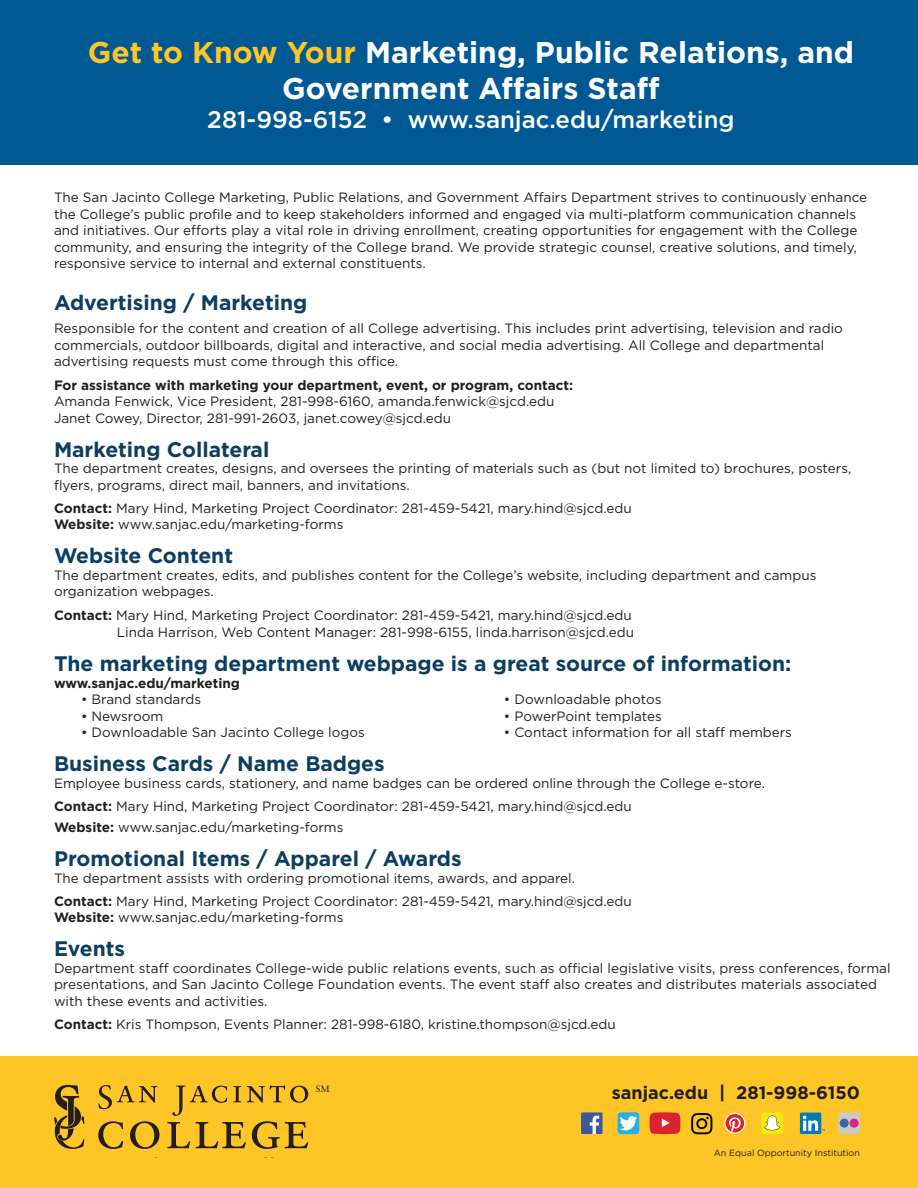
<style>
.page{position:relative;width:918px;height:1188px;background:#fff}
.page>*{position:absolute;margin:0;border:0;box-sizing:border-box;transform-origin:0 0}
.t1{font:700 30px/36px "Gotham";color:#fff;text-align:center}
.t2{font:500 24px "Gotham";color:#fff}
.t3{font:700 21px "Gotham";color:#0c3e61}
.t4{font:700 18px "Gotham";color:#231f20}
.t5{font:13.5px/16.5px "Gotham";color:#231f20}
.t6{font:700 13.5px "Gotham";color:#231f20}
.t7{font:9.3px "Sabon LT Std";color:#231f20}
.t8{font:9px "Gotham";color:#231f20}
.s1{color:#fec527}
.s2{color:#fec627}
.s3{font-weight:700}
</style>
<div class="page">
<div style="left:0;top:1056px;width:918px;height:132px;background:#fec527"></div>
<div style="left:0;top:0;width:918px;height:164px;background:#015993"></div>
<svg style="left:838px;top:1112px;width:22px;height:22px"></svg>
<div style="left:840px;top:1119px;width:9px;height:9px;background:#3b67a5;border-radius:50%"></div>
<div style="left:850px;top:1119px;width:9px;height:9px;background:#e02180;border-radius:50%"></div>
<svg style="left:724px;top:1113px;width:21px;height:21px"></svg>
<svg style="left:726px;top:1114px;width:18px;height:18px"></svg>
<svg style="left:618px;top:1112px;width:21px;height:22px"></svg>
<div style="left:581px;top:1112px;width:22px;height:22px;background:#3b5a9a"></div>
<svg style="left:590px;top:1116px;width:9px;height:18px"></svg>
<svg style="left:650px;top:1112px;width:30px;height:22px"></svg>
<div style="left:800px;top:1113px;width:21px;height:21px;background:#007bb6;border-radius:2px"></div>
<svg style="left:803px;top:1116px;width:22px;height:15px"></svg>
<div style="left:761px;top:1112px;width:22px;height:22px;background:#f0ea0d;border-radius:3px"></div>
<svg style="left:764px;top:1116px;width:16px;height:15px"></svg>
<svg style="left:691px;top:1113px;width:21px;height:21px"></svg>
<svg style="left:98px;top:1121px;width:25px;height:28px"></svg>
<svg style="left:130px;top:1121px;width:30px;height:28px"></svg>
<svg style="left:167px;top:1122px;width:23px;height:26px"></svg>
<svg style="left:196px;top:1122px;width:50px;height:26px"></svg>
<svg style="left:252px;top:1121px;width:56px;height:28px"></svg>
<svg style="left:54px;top:1085px;width:30px;height:64px"></svg>
<svg style="left:98px;top:1085px;width:59px;height:24px"></svg>
<svg style="left:172px;top:1085px;width:55px;height:31px"></svg>
<svg style="left:233px;top:1086px;width:8px;height:16px"></svg>
<svg style="left:247px;top:1085px;width:61px;height:18px"></svg>
<h1 class="t1" style="left:88px;top:35px;width:768px"><span class="s1">Get to</span> <span class="s2">Know</span> <span class="s1">Your</span> Marketing, Public Relations, and<br>Government Affairs Staff</h1>
<h2 class="t2" style="left:207px;top:106px;width:529px">281-998-6152 • www.sanjac.edu/marketing</h2>
<p class="t5" style="left:54px;top:189px;width:815px">The San Jacinto College Marketing, Public Relations, and Government Affairs Department strives to continuously enhance the College’s public profile and to keep stakeholders informed and engaged via multi-platform communication channels and initiatives. Our efforts play a vital role in driving enrollment, creating opportunities for engagement with the College community, and ensuring the integrity of the College brand. We provide strategic counsel, creative solutions, and timely, responsive service to internal and external constituents.</p>
<h3 class="t3" style="left:54px;top:289px;width:255px">Advertising / Marketing</h3>
<p class="t5" style="left:54px;top:320px;width:790px">Responsible for the content and creation of all College advertising. This includes print advertising, television and radio commercials, outdoor billboards, digital and interactive, and social media advertising. All College and departmental advertising requests must come through this office.</p>
<p class="t6" style="left:54px;top:376px;width:521px">For assistance with marketing your department, event, or program, contact:</p>
<p class="t5" style="left:54px;top:393px;width:502px">Amanda Fenwick, Vice President, 281-998-6160, amanda.fenwick@sjcd.edu<br>Janet Cowey, Director, 281-991-2603, janet.cowey@sjcd.edu</p>
<h3 class="t3" style="left:54px;top:435px;width:217px">Marketing Collateral</h3>
<p class="t5" style="left:54px;top:460px;width:799px">The department creates, designs, and oversees the printing of materials such as (but not limited to) brochures, posters, flyers, programs, direct mail, banners, and invitations.</p>
<p class="t5" style="left:54px;top:500px;width:579px"><span class="s3">Contact:</span> Mary Hind, Marketing Project Coordinator: 281-459-5421, mary.hind@sjcd.edu<br><span class="s3">Website:</span> www.sanjac.edu/marketing-forms</p>
<h3 class="t3" style="left:54px;top:542px;width:181px">Website Content</h3>
<p class="t5" style="left:54px;top:567px;width:764px">The department creates, edits, and publishes content for the College’s website, including department and campus organization webpages.</p>
<p class="t5" style="left:54px;top:606px;width:582px;line-height:17.2px;text-align:right"><span class="s3">Contact:</span> Mary Hind, Marketing Project Coordinator: 281-459-5421, mary.hind@sjcd.edu<br>Linda Harrison, Web Content Manager: 281-998-6155, linda.harrison@sjcd.edu</p>
<h3 class="t3" style="left:54px;top:650px;width:739px">The marketing department webpage is a great source of information:</h3>
<p class="t6" style="left:54px;top:674px;width:187px">www.sanjac.edu/marketing</p>
<p class="t5" style="left:81px;top:691px;width:122px">• Brand standards</p>
<p class="t5" style="left:81px;top:707px;width:84px">• Newsroom</p>
<p class="t5" style="left:81px;top:724px;width:285px">• Downloadable San Jacinto College logos</p>
<p class="t5" style="left:504px;top:691px;width:159px">• Downloadable photos</p>
<p class="t5" style="left:504px;top:707px;width:159px">• PowerPoint templates</p>
<p class="t5" style="left:504px;top:724px;width:290px">• Contact information for all staff members</p>
<h3 class="t3" style="left:54px;top:750px;width:332px">Business Cards / Name Badges</h3>
<p class="t5" style="left:54px;top:771px;width:713px;line-height:23.2px">Employee business cards, stationery, and name badges can be ordered online through the College e-store.<br><span class="s3">Contact:</span> Mary Hind, Marketing Project Coordinator: 281-459-5421, mary.hind@sjcd.edu</p>
<p class="t5" style="left:54px;top:819px;width:291px"><span class="s3">Website:</span> www.sanjac.edu/marketing-forms</p>
<h3 class="t3" style="left:54px;top:845px;width:409px">Promotional Items / Apparel / Awards</h3>
<p class="t5" style="left:54px;top:866px;width:579px;line-height:23.2px">The department assists with ordering promotional items, awards, and apparel.<br><span class="s3">Contact:</span> Mary Hind, Marketing Project Coordinator: 281-459-5421, mary.hind@sjcd.edu</p>
<p class="t5" style="left:54px;top:909px;width:291px"><span class="s3">Website:</span> www.sanjac.edu/marketing-forms</p>
<h3 class="t3" style="left:54px;top:935px;width:73px">Events</h3>
<p class="t5" style="left:54px;top:960px;width:838px">Department staff coordinates College-wide public relations events, such as official legislative visits, press conferences, formal presentations, and San Jacinto College Foundation events. The event staff also creates and distributes materials associated with these events and activities.</p>
<p class="t5" style="left:54px;top:1016px;width:563px"><span class="s3">Contact:</span> Kris Thompson, Events Planner: 281-998-6180, kristine.thompson@sjcd.edu</p>
<p class="t7" style="left:316px;top:1083px;width:15px">SM</p>
<h3 class="t4" style="left:612px;top:1080px;width:250px">sanjac.edu | 281-998-6150</h3>
<p class="t8" style="left:714px;top:1147px;width:148px">An Equal Opportunity Institution</p>
</div>
